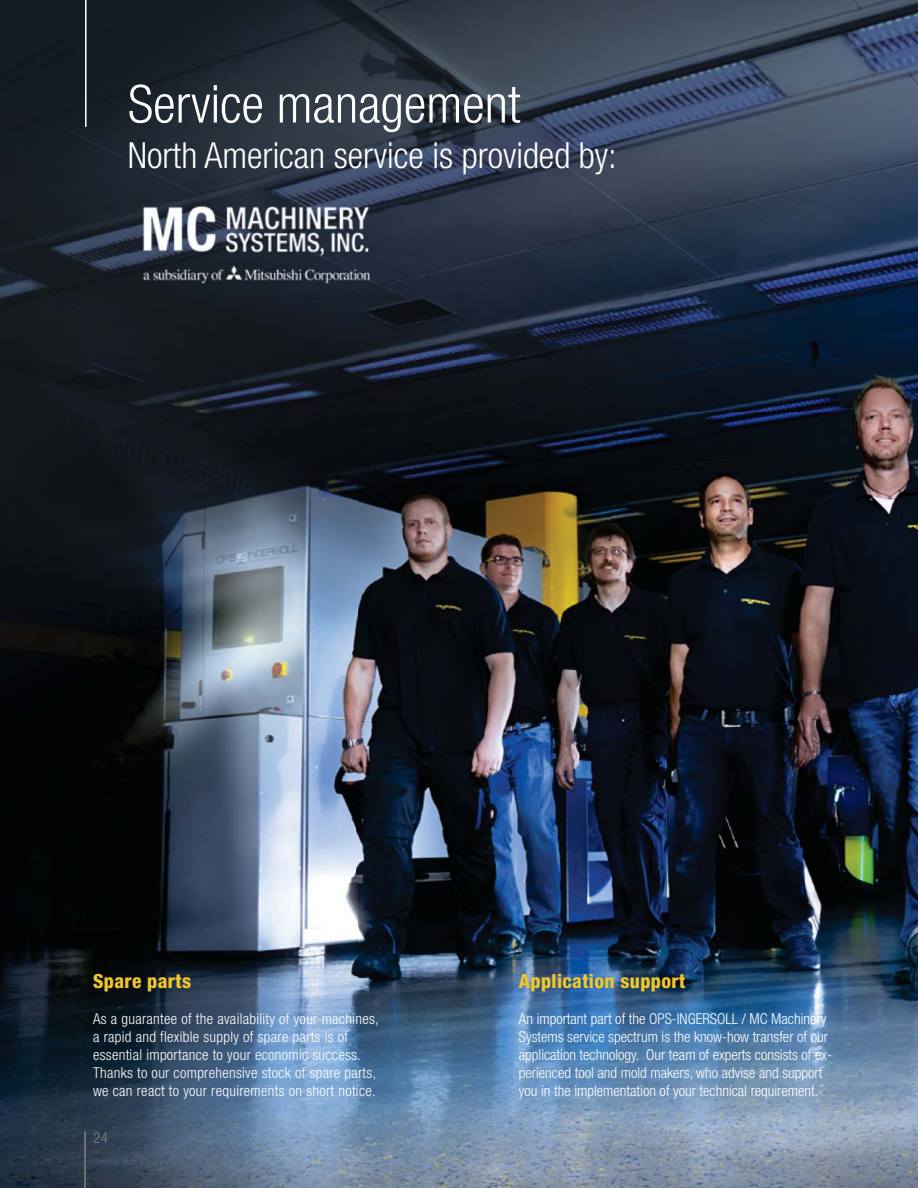
<style>
.page{position:relative;width:918px;height:1188px;background:#fff}
.page>*{position:absolute;margin:0;border:0;box-sizing:border-box;transform-origin:0 0}
.t1{font:300 condensed 52.5px "Helvetica Neue LT Std";color:#fff}
.t2{font:300 condensed 36px "Helvetica Neue LT Std";color:#fff}
.t3{font:800 condensed 19.5px "Helvetica Neue LT Std";letter-spacing:.02em;color:#efc62b}
.t4{font:300 condensed 15px/18px "Helvetica Neue LT Std";color:#fff}
.t5{font:300 condensed 15px/18px "Helvetica Neue LT Std";letter-spacing:.02em;color:#fff}
.t6{font:300 condensed 15px "Helvetica Neue LT Std";color:#808285}
</style>
<div class="page">
<img style="left:0;top:0;width:612px;height:206px">
<img style="left:612px;top:0;width:306px;height:1188px">
<img style="left:0;top:206px;width:152px;height:982px">
<img style="left:357px;top:206px;width:256px;height:982px">
<img style="left:152px;top:293px;width:205px;height:895px">
<hr style="left:85px;top:0;width:2px;height:127px;background:#fff">
<img style="left:128px;top:190px;width:257px;height:103px">
<hr style="left:84px;top:1132px;width:2px;height:56px;background:#808285">
<h1 class="t1" style="left:128px;top:85px;width:394px">Service management</h1>
<h2 class="t2" style="left:128px;top:142px;width:490px">North American service is provided by:</h2>
<h3 class="t3" style="left:93px;top:974px;width:99px">Spare parts</h3>
<p class="t5" style="left:93px;top:1011px;width:287px">As a guarantee of the availability of your machines, a rapid and flexible supply of spare parts is of essential importance to your economic success.<br>Thanks to our comprehensive stock of spare parts, we can react to your requirements on short notice.</p>
<p class="t6" style="left:94px;top:1133px;width:16px">24</p>
<h3 class="t3" style="left:519px;top:974px;width:168px">Application support</h3>
<p class="t4" style="left:519px;top:1011px;width:315px">An important part of the OPS-INGERSOLL / MC Machinery Systems service spectrum is the know-how transfer of our application technology. Our team of experts consists of ex&shy;perienced tool and mold makers, who advise and support you in the implementation of your technical requirement.</p>
</div>
